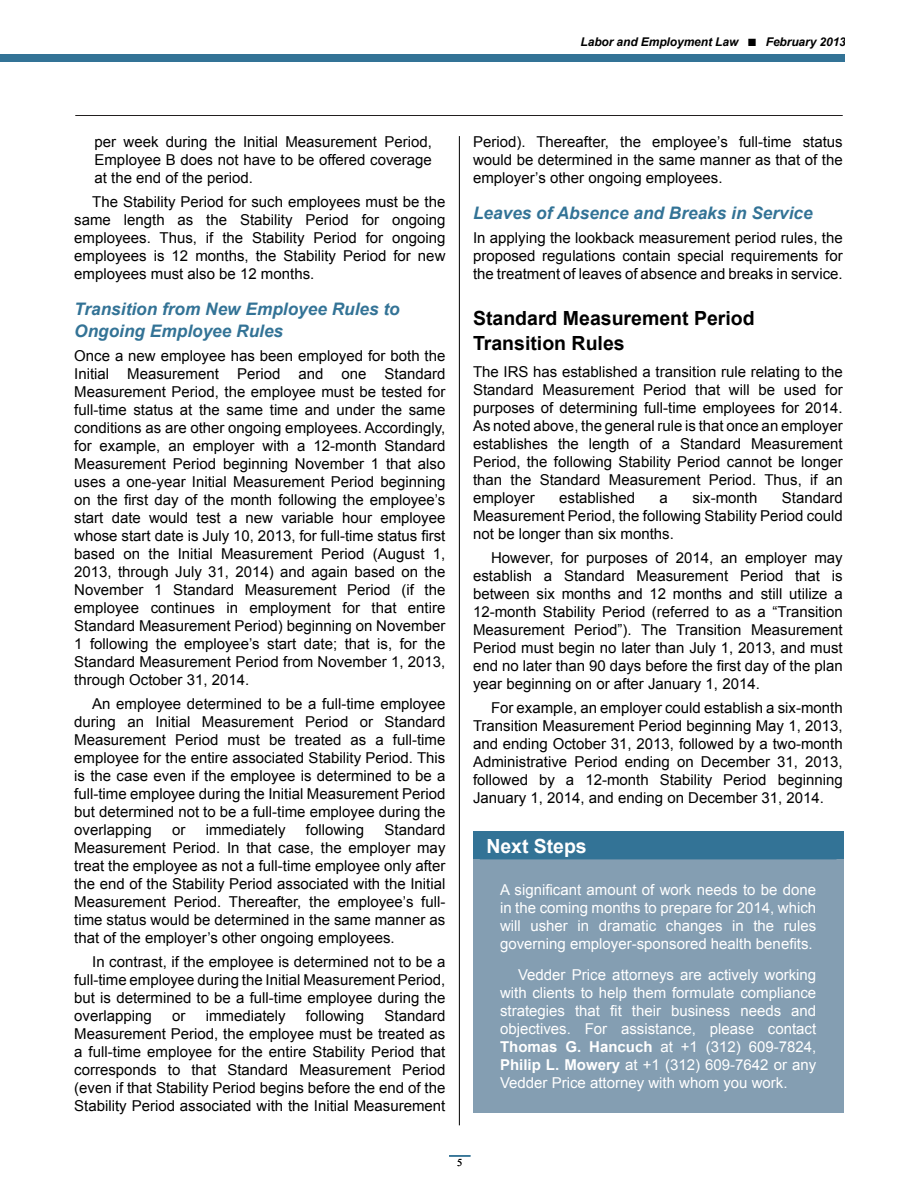
<style>
.page{position:relative;width:918px;height:1188px;background:#fff}
.page>*{position:absolute;margin:0;border:0;box-sizing:border-box;transform-origin:0 0}
.t1{font:700 19.5px/25.5px "Arial";color:#000}
.t2{font:700 19.5px "Arial";color:#fff}
.t3{font:italic 700 17.25px/22.5px "Arial";color:#337396}
.t4{font:15px/18px "Arial";color:#000;text-align:justify}
.t5{font:15px/18px "Arial";color:#fff;text-align:justify}
.t6{font:italic 700 12px "Arial";letter-spacing:-.01em;color:#000}
.t7{font:10.5px "Times New Roman";color:#000}
.s1{font-weight:700}
</style>
<div class="page">
<div style="left:0;top:54px;width:846px;height:8px;background:#337396"></div>
<hr style="left:75px;top:115px;width:768px;height:1px;background:#221f1f">
<hr style="left:459px;top:136px;width:1px;height:989px;background:#000">
<hr style="left:449px;top:1155px;width:21px;height:2px;background:#337396">
<div style="left:473px;top:832px;width:370px;height:27px;background:#337396"></div>
<div style="left:473px;top:859px;width:370px;height:253px;background:#849eb2"></div>
<hr style="left:480px;top:859px;width:357px;height:1px;background:#337396">
<p class="t6" style="left:581px;top:34px;width:267px">Labor and Employment Law ■ February 2013</p>
<p class="t4" style="left:94px;top:133px;width:339px">per week during the Initial Measurement Period, Employee B does not have to be offered coverage at the end of the period.</p>
<p class="t4" style="left:74px;top:193px;width:373px;text-indent:18px">The Stability Period for such employees must be the same length as the Stability Period for ongoing employees. Thus, if the Stability Period for ongoing employees is 12 months, the Stability Period for new employees must also be 12 months.</p>
<p class="t3" style="left:74px;top:298px;width:327px">Transition from New Employee Rules to<br>Ongoing Employee Rules</p>
<p class="t4" style="left:74px;top:347px;width:373px">Once a new employee has been employed for both the Initial Measurement Period and one Standard Measurement Period, the employee must be tested for full-time status at the same time and under the same conditions as are other ongoing employees. Accordingly, for example, an employer with a 12-month Standard Measurement Period beginning November 1 that also uses a one-year Initial Measurement Period beginning on the first day of the month following the employee’s start date would test a new variable hour employee whose start date is July 10, 2013, for full-time status first based on the Initial Measurement Period (August 1, 2013, through July 31, 2014) and again based on the November 1 Standard Measurement Period (if the employee continues in employment for that entire Standard Measurement Period) beginning on November 1 following the employee’s start date; that is, for the Standard Measurement Period from November 1, 2013, through October 31, 2014.</p>
<p class="t4" style="left:74px;top:695px;width:373px;text-indent:18px">An employee determined to be a full-time employee during an Initial Measurement Period or Standard Measurement Period must be treated as a full-time employee for the entire associated Stability Period. This is the case even if the employee is determined to be a full-time employee during the Initial Measurement Period but determined not to be a full-time employee during the overlapping</p>
<p class="t4" style="left:74px;top:821px;width:373px;text-indent:310px">Standard Measurement Period. In that case, the employer may treat the employee as not a full-time employee only after the end of the Stability Period associated with the Initial Measurement Period. Thereafter, the employee’s full&shy;time status would be determined in the same manner as that of the employer’s other ongoing employees.</p>
<p class="t4" style="left:74px;top:953px;width:373px;text-indent:18px">In contrast, if the employee is determined not to be a full-time employee during the Initial Measurement Period, but is determined to be a full-time employee during the overlapping</p>
<p class="t4" style="left:172px;top:821px;width:15px">or</p>
<p class="t4" style="left:206px;top:821px;width:82px">immediately</p>
<p class="t4" style="left:306px;top:821px;width:60px">following</p>
<p class="t4" style="left:74px;top:1007px;width:373px;text-indent:310px">Standard Measurement Period, the employee must be treated as a full-time employee for the entire Stability Period that corresponds to that Standard Measurement Period (even if that Stability Period begins before the end of the Stability Period associated with the Initial Measurement</p>
<p class="t4" style="left:172px;top:1007px;width:15px">or</p>
<p class="t4" style="left:206px;top:1007px;width:82px">immediately</p>
<p class="t4" style="left:306px;top:1007px;width:60px">following</p>
<p class="t4" style="left:473px;top:133px;width:371px">Period). Thereafter, the employee’s full-time status would be determined in the same manner as that of the employer’s other ongoing employees.</p>
<p class="t3" style="left:473px;top:202px;width:341px">Leaves of Absence and Breaks in Service</p>
<p class="t4" style="left:473px;top:229px;width:371px">In applying the lookback measurement period rules, the proposed regulations contain special requirements for the treatment of leaves of absence and breaks in service.</p>
<h1 class="t1" style="left:473px;top:306px;width:283px">Standard Measurement Period<br>Transition Rules</h1>
<p class="t4" style="left:473px;top:363px;width:371px">The IRS has established a transition rule relating to the Standard Measurement Period that will be used for purposes of determining full-time employees for 2014.<br>As noted above, the general rule is that once an employer establishes the length of a Standard Measurement Period, the following Stability Period cannot be longer than the Standard Measurement Period. Thus, if an employer</p>
<p class="t4" style="left:473px;top:489px;width:371px;text-indent:309px">Standard Measurement Period, the following Stability Period could not be longer than six months.</p>
<p class="t4" style="left:473px;top:549px;width:371px;text-indent:18px">However, for purposes of 2014, an employer may establish a Standard Measurement Period that is between six months and 12 months and still utilize a 12-month Stability Period (referred to as a “Transition Measurement Period”). The Transition Measurement Period must begin no later than July 1, 2013, and must end no later than 90 days before the first day of the plan year beginning on or after January 1, 2014.</p>
<p class="t4" style="left:473px;top:699px;width:371px;text-indent:18px">For example, an employer could establish a six-month Transition Measurement Period beginning May 1, 2013, and ending October 31, 2013, followed by a two-month Administrative Period ending on December 31, 2013, followed by a 12-month Stability Period beginning January 1, 2014, and ending on December 31, 2014.</p>
<p class="t4" style="left:559px;top:489px;width:77px">established</p>
<p class="t4" style="left:660px;top:489px;width:10px">a</p>
<p class="t4" style="left:692px;top:489px;width:67px">six-month</p>
<h1 class="t2" style="left:487px;top:833px;width:102px">Next Steps</h1>
<p class="t5" style="left:500px;top:880px;width:318px">A significant amount of work needs to be done in the coming months to prepare for 2014, which will usher in dramatic changes in the rules governing employer-sponsored health benefits.</p>
<p class="t5" style="left:500px;top:966px;width:318px;text-indent:18px">Vedder Price attorneys are actively working with clients to help them formulate compliance strategies that fit their business needs and objectives. For assistance, please contact <span class="s1">Thomas G. Hancuch</span> at +1 (312) 609-7824, <span class="s1">Philip L. Mowery</span> at +1 (312) 609-7642 or any Vedder Price attorney with whom you work.</p>
<p class="t7" style="left:457px;top:1155px;width:7px">5</p>
</div>
